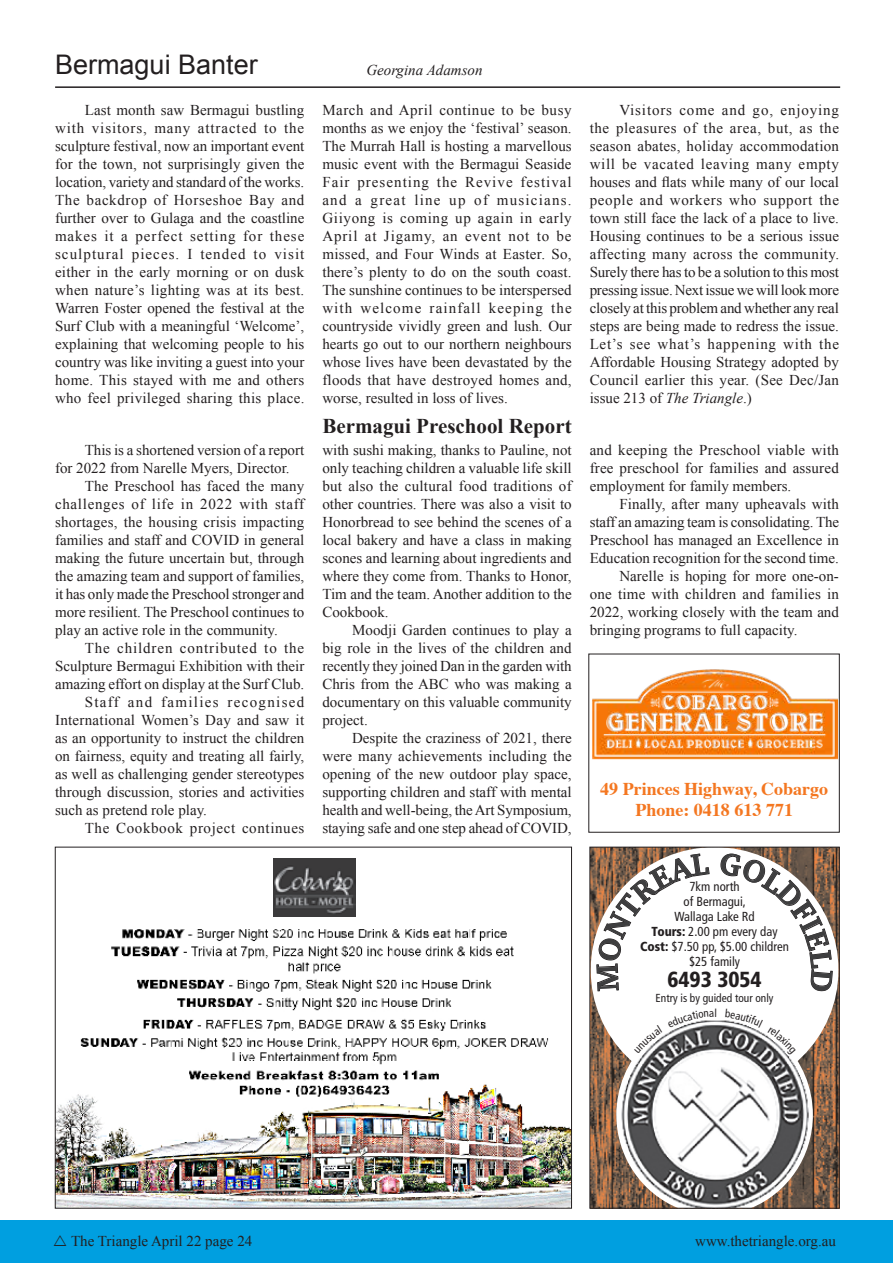
<style>
.page{position:relative;width:893px;height:1263px;background:#fff}
.page>*{position:absolute;margin:0;border:0;box-sizing:border-box;transform-origin:0 0}
.PageTitle{font:27px "Arial";color:#231f20}
.t1{font:900 condensed 21.75px "Frutiger";color:#231f20}
.Headline_3{font:700 21px "Times New Roman";color:#231f20}
.t2{font:700 18px/21.6px "Times";color:#f47721;text-align:center}
.Body_text{font:15px/18px "Times New Roman";color:#231f20;text-align:justify}
.Body_text-2{font:15px "Times New Roman";letter-spacing:.04em;color:#231f20}
.author{font:italic 15px "Times New Roman";color:#231f20}
.t3{font:condensed 13.05px/15px "Frutiger";color:#231f20;text-align:center}
.t4{font:condensed 11.7px "Frutiger";color:#231f20}
.s1{font-style:italic}
.s2{font-weight:900}
</style>
<div class="page">
<div style="left:0;top:1220px;width:893px;height:43px;background:#009fe0"></div>
<hr style="left:55px;top:86px;width:785px;height:2px;background:#231f20">
<img style="left:57px;top:858px;width:513px;height:348px">
<img style="left:273px;top:859px;width:83px;height:57px">
<svg style="left:592px;top:849px;width:245px;height:357px;background:#866146"></svg>
<div style="left:591px;top:847px;width:247px;height:246px;background:#fff;border-radius:50%"></div>
<img style="left:616px;top:1020px;width:197px;height:186px">
<div style="left:590px;top:847px;width:249px;height:361px;border:1px solid #231f20"></div>
<img style="left:592px;top:669px;width:245px;height:91px">
<svg style="left:597px;top:853px;width:80px;height:78px"></svg>
<svg style="left:752px;top:853px;width:80px;height:78px"></svg>
<svg style="left:634px;top:1025px;width:28px;height:28px"></svg>
<svg style="left:668px;top:1020px;width:48px;height:8px"></svg>
<svg style="left:725px;top:1020px;width:71px;height:35px"></svg>
<p class="PageTitle" style="left:55px;top:46px;width:204px">Bermagui Banter</p>
<p class="Body_text" style="left:55px;top:100px;width:251px;text-indent:30px">Last month saw Bermagui bustling with visitors, many attracted to the sculpture festival, now an important event for the town, not surprisingly given the location, variety and standard of the works.<br>The backdrop of Horseshoe Bay and further over to Gulaga and the coastline makes it a perfect setting for these sculptural pieces. I tended to visit either in the early morning or on dusk when nature’s lighting was at its best.<br>Warren Foster opened the festival at the Surf Club with a meaningful ‘Welcome’, explaining that welcoming people to his country was like inviting a guest into your home. This stayed with me and others who feel privileged sharing this place.</p>
<p class="Body_text" style="left:322px;top:100px;width:251px">March and April continue to be busy months as we enjoy the ‘festival’ season.<br>The Murrah Hall is hosting a marvellous music event with the Bermagui Seaside Fair presenting the Revive festival and a great line up of musicians.<br>Giiyong is coming up again in early April at Jigamy, an event not to be missed, and Four Winds at Easter. So, there’s plenty to do on the south coast.<br>The sunshine continues to be interspersed with welcome rainfall keeping the countryside vividly green and lush. Our hearts go out to our northern neighbours whose lives have been devastated by the floods that have destroyed homes and, worse, resulted in loss of lives.</p>
<p class="Body_text" style="left:590px;top:100px;width:251px;text-indent:30px">Visitors come and go, enjoying the pleasures of the area, but, as the season abates, holiday accommodation will be vacated leaving many empty houses and flats while many of our local people and workers who support the town still face the lack of a place to live.<br>Housing continues to be a serious issue affecting many across the community.<br>Surely there has to be a solution to this most pressing issue. Next issue we will look more closely at this problem and whether any real steps are being made to redress the issue.<br>Let’s see what’s happening with the Affordable Housing Strategy adopted by Council earlier this year. (See Dec/Jan issue 213 of <span class="s1">The Triangle</span>.)</p>
<p class="author" style="left:366px;top:59px;width:118px">Georgina Adamson</p>
<p class="Body_text" style="left:55px;top:441px;width:251px;text-indent:30px">This is a shortened version of a report for 2022 from Narelle Myers, Director.</p>
<p class="Body_text" style="left:55px;top:477px;width:251px;text-indent:30px">The Preschool has faced the many challenges of life in 2022 with staff shortages, the housing crisis impacting families and staff and COVID in general making the future uncertain but, through the amazing team and support of families, it has only made the Preschool stronger and more resilient. The Preschool continues to play an active role in the community.</p>
<p class="Body_text" style="left:55px;top:639px;width:251px;text-indent:30px">The children contributed to the Sculpture Bermagui Exhibition with their amazing effort on display at the Surf Club.</p>
<p class="Body_text" style="left:55px;top:693px;width:251px;text-indent:30px">Staff and families recognised International Women’s Day and saw it as an opportunity to instruct the children on fairness, equity and treating all fairly, as well as challenging gender stereotypes through discussion, stories and activities such as pretend role play.</p>
<p class="Body_text-2" style="left:85px;top:818px;width:221px">The Cookbook project continues</p>
<p class="Headline_3" style="left:322px;top:411px;width:251px">Bermagui Preschool Report</p>
<p class="Body_text" style="left:322px;top:441px;width:251px">with sushi making, thanks to Pauline, not only teaching children a valuable life skill but also the cultural food traditions of other countries. There was also a visit to Honorbread to see behind the scenes of a local bakery and have a class in making scones and learning about ingredients and where they come from. Thanks to Honor, Tim and the team. Another addition to the Cookbook.</p>
<p class="Body_text" style="left:322px;top:621px;width:251px;text-indent:30px">Moodji Garden continues to play a big role in the lives of the children and recently they joined Dan in the garden with Chris from the ABC who was making a documentary on this valuable community project.</p>
<p class="Body_text" style="left:322px;top:729px;width:251px;text-indent:30px">Despite the craziness of 2021, there were many achievements including the opening of the new outdoor play space, supporting children and staff with mental health and well-being, the Art Symposium, staying safe and one step ahead of COVID,</p>
<p class="Body_text" style="left:590px;top:441px;width:251px">and keeping the Preschool viable with free preschool for families and assured employment for family members.</p>
<p class="Body_text" style="left:590px;top:495px;width:251px;text-indent:30px">Finally, after many upheavals with staff an amazing team is consolidating. The Preschool has managed an Excellence in Education recognition for the second time.</p>
<p class="Body_text" style="left:590px;top:567px;width:251px;text-indent:30px">Narelle is hoping for more one-on&shy;one time with children and families in 2022, working closely with the team and bringing programs to full capacity.</p>
<p class="t2" style="left:600px;top:776px;width:230px">49 Princes Highway, Cobargo<br>Phone: 0418 613 771</p>
<p class="t3" style="left:640px;top:879px;width:150px">7km north<br>of Bermagui,<br>Wallaga Lake Rd<br><span class="s2">Tours:</span> 2.00 pm every day<br><span class="s2">Cost:</span> $7.50 pp, $5.00 children $25 family</p>
<p class="t1" style="left:667px;top:966px;width:96px">6493 3054</p>
<p class="t4" style="left:656px;top:991px;width:119px">Entry is by guided tour only</p>
<p class="Body_text" style="left:71px;top:1231px;width:183px">The Triangle April 22 page 24</p>
<p class="Body_text" style="left:695px;top:1231px;width:142px">www.thetriangle.org.au</p>
</div>
